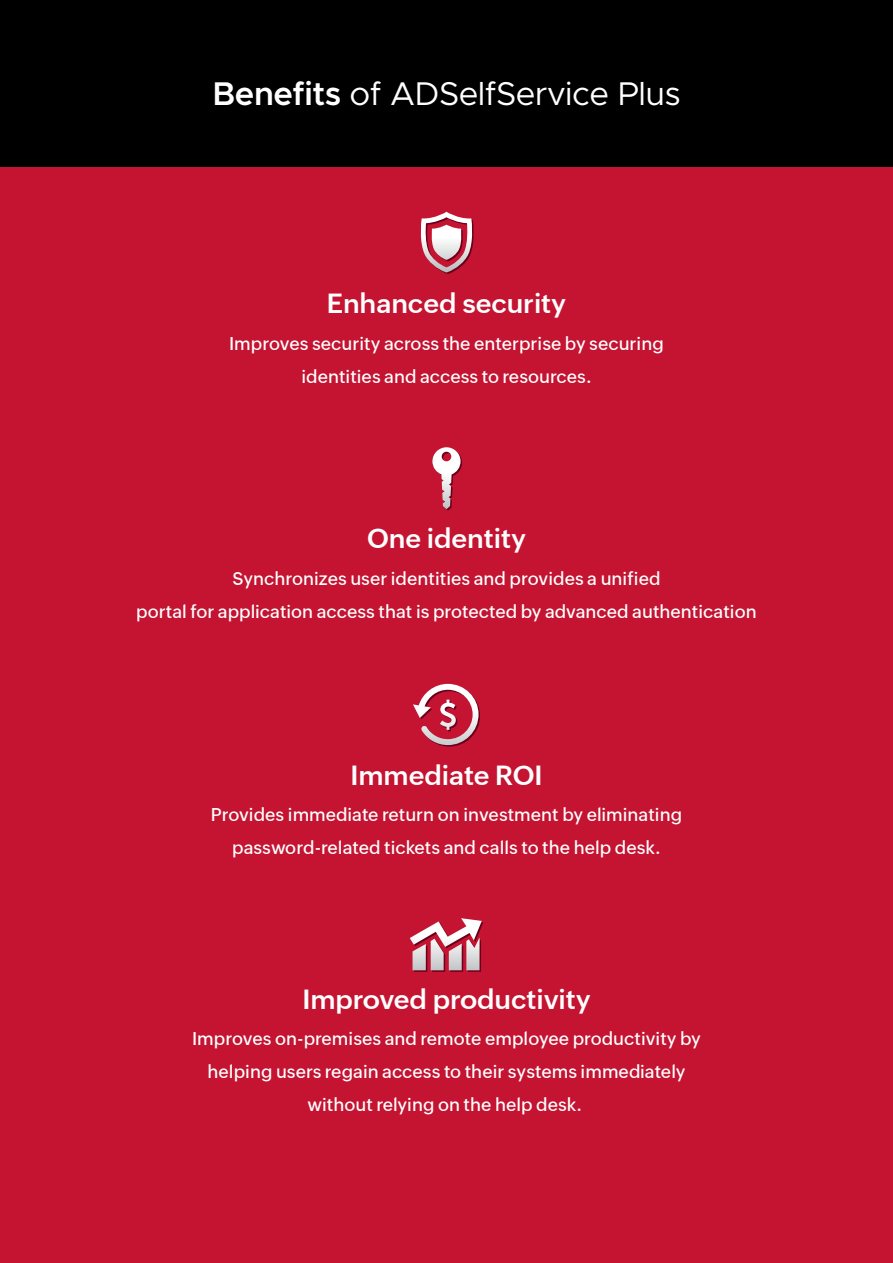
<style>
.page{position:relative;width:893px;height:1263px;background:#c41432}
.page>*{position:absolute;margin:0;border:0;box-sizing:border-box;transform-origin:0 0}
.t1{font:33px "Metropolis";letter-spacing:-.015em;color:#fff}
.t2{font:600 27px "Zoho Puvi";color:#fff}
.t3{font:500 18px/33px "Zoho Puvi";color:#fff;text-align:center}
.s1{font-weight:600}
</style>
<div class="page">
<svg style="left:432px;top:447px;width:30px;height:64px"></svg>
<div style="left:0;top:0;width:893px;height:167px;background:#000"></div>
<svg style="left:420px;top:212px;width:54px;height:62px"></svg>
<svg style="left:413px;top:684px;width:67px;height:62px"></svg>
<svg style="left:410px;top:918px;width:73px;height:54px"></svg>
<h1 class="t1" style="left:213px;top:74px;width:470px"><span class="s1">Benefits</span> of ADSelfService Plus</h1>
<h2 class="t2" style="left:327px;top:282px;width:241px">Enhanced security</h2>
<p class="t3" style="left:229px;top:325px;width:436px">Improves security across the enterprise by securing identities and access to resources.</p>
<h2 class="t2" style="left:367px;top:518px;width:160px">One identity</h2>
<p class="t3" style="left:136px;top:561px;width:622px">Synchronizes user identities and provides a unified<br>portal for application access that is protected by advanced authentication</p>
<h2 class="t2" style="left:350px;top:755px;width:194px">Immediate ROI</h2>
<p class="t3" style="left:211px;top:796px;width:473px">Provides immediate return on investment by eliminating password-related tickets and calls to the help desk.</p>
<h2 class="t2" style="left:302px;top:978px;width:290px">Improved productivity</h2>
<p class="t3" style="left:192px;top:1020px;width:510px">Improves on-premises and remote employee productivity by helping users regain access to their systems immediately without relying on the help desk.</p>
</div>
